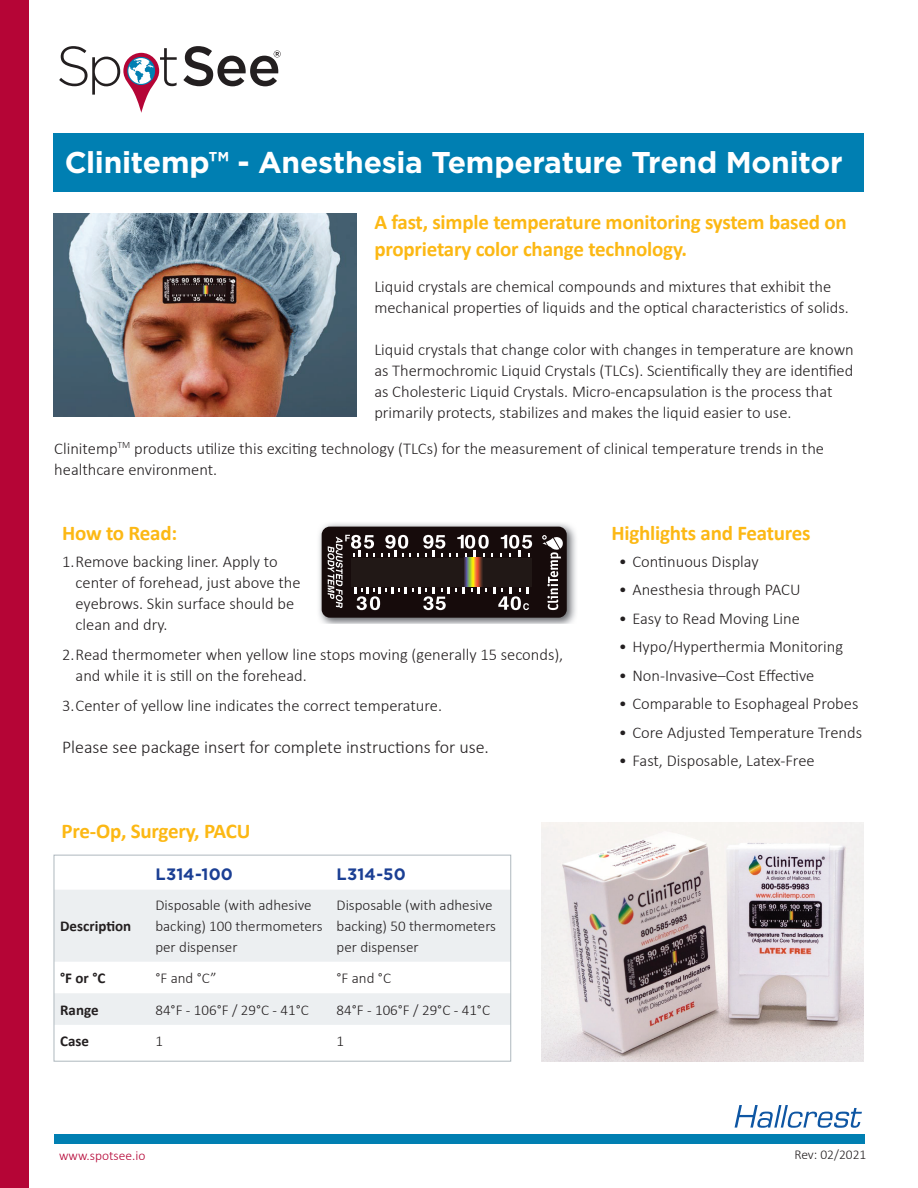
<style>
.page{position:relative;width:918px;height:1188px;background:#fff}
.page>*{position:absolute;margin:0;border:0;box-sizing:border-box;transform-origin:0 0}
.t1{font:700 30px "Gotham";letter-spacing:-.01em;color:#fff}
.t2{font:700 21px/27px "Calibri";letter-spacing:-.01em;color:#fcb814}
.t3{font:300 18px "Calibri";color:#231f20}
.t4{font:300 16.5px/21px "Calibri";color:#231f20}
.t5{font:700 16.5px "Gotham";letter-spacing:.01em;color:#1b3f94}
.t6{font:300 15px/21px "Calibri";color:#231f20}
.t7{font:700 15px "Calibri";color:#231f20}
.t8{font:300 13.5px "Calibri";color:#b50536}
.t9{font:300 13.5px "Calibri";color:#231f20}
</style>
<div class="page">
<div style="left:54px;top:133px;width:810px;height:59px;background:#007fb2"></div>
<svg style="left:59px;top:46px;width:118px;height:67px"></svg>
<svg style="left:183px;top:46px;width:98px;height:40px"></svg>
<div style="left:0;top:0;width:29px;height:1188px;background:#b50536"></div>
<div style="left:55px;top:1134px;width:810px;height:9px;background:#007fb2"></div>
<svg style="left:735px;top:1105px;width:127px;height:23px"></svg>
<svg style="left:56px;top:890px;width:453px;height:135px;fill:#eceff1"></svg>
<div style="left:54px;top:855px;width:457px;height:206px;border:1px solid #aeb8be"></div>
<img style="left:54px;top:213px;width:303px;height:204px">
<img style="left:541px;top:822px;width:322px;height:239px">
<img style="left:319px;top:523px;width:257px;height:101px">
<div style="left:322px;top:527px;width:245px;height:91px;background:#160b0b;border-radius:8px"></div>
<svg style="left:328px;top:535px;width:204px;height:75px"></svg>
<svg style="left:542px;top:535px;width:21px;height:75px"></svg>
<div style="left:351px;top:558px;width:181px;height:28px;background:#211816"></div>
<svg style="left:464px;top:558px;width:19px;height:28px"></svg>
<h1 class="t1" style="left:65px;top:145px;width:779px">Clinitemp™ - Anesthesia Temperature Trend Monitor</h1>
<p class="t2" style="left:374px;top:208px;width:474px">A fast, simple temperature monitoring system based on proprietary color change technology.</p>
<p class="t4" style="left:374px;top:275px;width:476px">Liquid crystals are chemical compounds and mixtures that exhibit the mechanical properties of liquids and the optical characteristics of solids.</p>
<p class="t4" style="left:374px;top:338px;width:481px">Liquid crystals that change color with changes in temperature are known as Thermochromic Liquid Crystals (TLCs). Scientifically they are identified as Cholesteric Liquid Crystals. Micro-encapsulation is the process that primarily protects, stabilizes and makes the liquid easier to use.</p>
<p class="t4" style="left:54px;top:437px;width:771px">Clinitemp<sup>TM</sup> products utilize this exciting technology (TLCs) for the measurement of clinical temperature trends in the healthcare environment.</p>
<p class="t2" style="left:62px;top:519px;width:117px">How to Read:</p>
<p class="t4" style="left:76px;top:550px;width:226px;text-indent:-13px">1.Remove backing liner. Apply to center of forehead, just above the eyebrows. Skin surface should be clean and dry.</p>
<p class="t4" style="left:76px;top:643px;width:489px;text-indent:-13px">2.Read thermometer when yellow line stops moving (generally 15 seconds), and while it is still on the forehead.</p>
<p class="t4" style="left:62px;top:694px;width:382px">3.Center of yellow line indicates the correct temperature.</p>
<p class="t3" style="left:62px;top:736px;width:428px">Please see package insert for complete instructions for use.</p>
<p class="t2" style="left:62px;top:817px;width:190px">Pre-Op, Surgery, PACU</p>
<p class="t7" style="left:60px;top:917px;width:73px">Description</p>
<p class="t5" style="left:155px;top:865px;width:79px">L314-100</p>
<p class="t5" style="left:337px;top:865px;width:71px">L314-50</p>
<p class="t6" style="left:155px;top:894px;width:169px">Disposable (with adhesive backing) 100 thermometers per dispenser</p>
<p class="t6" style="left:337px;top:894px;width:161px">Disposable (with adhesive backing) 50 thermometers per dispenser</p>
<p class="t7" style="left:60px;top:969px;width:47px">°F or °C</p>
<p class="t6" style="left:155px;top:967px;width:63px">°F and °C”</p>
<p class="t6" style="left:337px;top:967px;width:56px">°F and °C</p>
<p class="t7" style="left:60px;top:1000px;width:40px">Range</p>
<p class="t6" style="left:155px;top:999px;width:155px">84°F - 106°F / 29°C - 41°C</p>
<p class="t6" style="left:337px;top:999px;width:155px">84°F - 106°F / 29°C - 41°C</p>
<p class="t7" style="left:60px;top:1032px;width:30px">Case</p>
<p class="t6" style="left:155px;top:1030px;width:9px">1</p>
<p class="t6" style="left:337px;top:1030px;width:9px">1</p>
<p class="t2" style="left:611px;top:519px;width:201px">Highlights and Features</p>
<p class="t4" style="left:619px;top:550px;width:141px">• Continuous Display</p>
<p class="t4" style="left:619px;top:579px;width:183px">• Anesthesia through PACU</p>
<p class="t4" style="left:619px;top:607px;width:183px">• Easy to Read Moving Line</p>
<p class="t4" style="left:619px;top:636px;width:226px">• Hypo/Hyperthermia Monitoring</p>
<p class="t4" style="left:619px;top:664px;width:197px">• Non-Invasive–Cost Effective</p>
<p class="t4" style="left:619px;top:693px;width:241px">• Comparable to Esophageal Probes</p>
<p class="t4" style="left:619px;top:721px;width:245px">• Core Adjusted Temperature Trends</p>
<p class="t4" style="left:619px;top:749px;width:197px">• Fast, Disposable, Latex-Free</p>
<p class="t8" style="left:59px;top:1147px;width:88px">www.spotsee.io</p>
<p class="t9" style="left:794px;top:1146px;width:74px">Rev: 02/2021</p>
</div>
